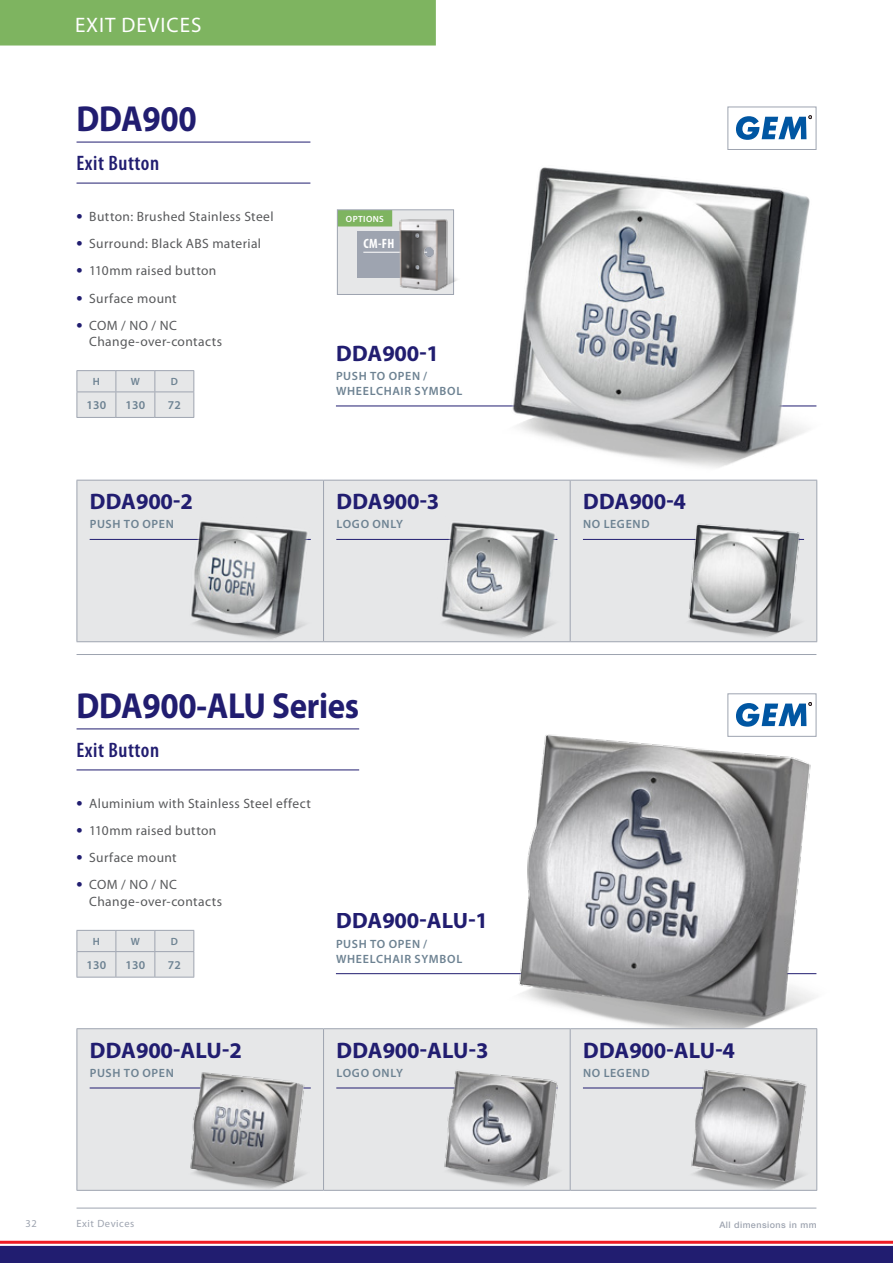
<style>
.page{position:relative;width:893px;height:1263px;background:#fff}
.page>*{position:absolute;margin:0;border:0;box-sizing:border-box;transform-origin:0 0}
.t1{font:700 36.3px "Myriad Pro";letter-spacing:-.01em;color:#211d70;scale:.91 1}
.t2{font:700 22.5px "Myriad Pro";letter-spacing:-.005em;color:#211d70}
.t3{font:600 condensed 21px "Myriad Pro";letter-spacing:.025em;color:#211d70}
.t4{font:21px "Myriad Pro";letter-spacing:.045em;color:#fff}
.t5{font:13.5px/16.5px "Myriad Pro";letter-spacing:.03em;color:#58595b}
.t6{font:700 condensed 13.5px "Myriad Pro";color:#fff}
.t7{font:600 12px/15px "Myriad Pro";letter-spacing:.055em;color:#6d8292}
.t8{font:10.5px "Myriad Pro";letter-spacing:.05em;color:#9ea4b0}
.t9{font:600 10.5px "Myriad Pro";color:#6d8292}
.t10{font:500 9px "Helvetica Neue LT Std";letter-spacing:.05em;color:#9ea4b0}
.t11{font:600 9px "Myriad Pro";letter-spacing:.045em;color:#fff}
.s1{font-weight:700;font-size:18px;color:#211d70}
</style>
<div class="page">
<div style="left:0;top:0;width:436px;height:46px;background:#7eb460"></div>
<hr style="left:0;top:1241px;width:893px;height:3px;background:#ed1d24">
<div style="left:0;top:1246px;width:893px;height:17px;background:#211d70"></div>
<hr style="left:77px;top:1208px;width:739px;height:1px;background:#9ea4b0">
<div style="left:337px;top:210px;width:117px;height:84px;background:#e6e7e8"></div>
<div style="left:337px;top:210px;width:55px;height:16px;background:#7eb460"></div>
<div style="left:337px;top:209px;width:117px;height:86px;border:1px solid #9ea4b0"></div>
<div style="left:357px;top:231px;width:76px;height:47px;background:#9ea4b0"></div>
<hr style="left:363px;top:252px;width:64px;height:1px;background:#fff">
<hr style="left:336px;top:406px;width:480px;height:1px;background:#211d70">
<hr style="left:336px;top:973px;width:480px;height:1px;background:#211d70">
<hr style="left:77px;top:654px;width:739px;height:1px;background:#9ea4b0">
<img style="left:494px;top:167px;width:324px;height:316px">
<img style="left:499px;top:722px;width:319px;height:327px">
<div style="left:78px;top:481px;width:738px;height:160px;background:#e6e7e8"></div>
<hr style="left:77px;top:480px;width:247px;height:1px;background:#9ea4b0">
<hr style="left:77px;top:480px;width:1px;height:161px;background:#9ea4b0">
<hr style="left:324px;top:480px;width:246px;height:1px;background:#9ea4b0">
<hr style="left:323px;top:480px;width:1px;height:161px;background:#9ea4b0">
<hr style="left:570px;top:480px;width:247px;height:1px;background:#9ea4b0">
<hr style="left:570px;top:480px;width:1px;height:161px;background:#9ea4b0">
<hr style="left:816px;top:480px;width:1px;height:161px;background:#9ea4b0">
<hr style="left:77px;top:641px;width:247px;height:1px;background:#9ea4b0">
<hr style="left:324px;top:641px;width:246px;height:1px;background:#9ea4b0">
<hr style="left:570px;top:641px;width:247px;height:1px;background:#9ea4b0">
<hr style="left:90px;top:539px;width:221px;height:1px;background:#211d70">
<hr style="left:336px;top:539px;width:221px;height:1px;background:#211d70">
<hr style="left:583px;top:539px;width:221px;height:1px;background:#211d70">
<div style="left:78px;top:1029px;width:738px;height:161px;background:#e6e7e8"></div>
<hr style="left:77px;top:1028px;width:247px;height:1px;background:#9ea4b0">
<hr style="left:77px;top:1029px;width:1px;height:161px;background:#9ea4b0">
<hr style="left:324px;top:1028px;width:246px;height:1px;background:#9ea4b0">
<hr style="left:323px;top:1029px;width:1px;height:161px;background:#9ea4b0">
<hr style="left:570px;top:1028px;width:247px;height:1px;background:#9ea4b0">
<hr style="left:570px;top:1029px;width:1px;height:161px;background:#9ea4b0">
<hr style="left:816px;top:1029px;width:1px;height:161px;background:#9ea4b0">
<hr style="left:77px;top:1190px;width:247px;height:1px;background:#9ea4b0">
<hr style="left:324px;top:1190px;width:246px;height:1px;background:#9ea4b0">
<hr style="left:570px;top:1190px;width:247px;height:1px;background:#9ea4b0">
<hr style="left:90px;top:1087px;width:221px;height:1px;background:#211d70">
<hr style="left:336px;top:1087px;width:221px;height:1px;background:#211d70">
<hr style="left:583px;top:1087px;width:221px;height:1px;background:#211d70">
<img style="left:188px;top:518px;width:123px;height:125px">
<img style="left:187px;top:1069px;width:123px;height:122px">
<img style="left:438px;top:517px;width:123px;height:126px">
<img style="left:438px;top:1060px;width:126px;height:129px">
<img style="left:684px;top:516px;width:123px;height:127px">
<img style="left:684px;top:1063px;width:126px;height:128px">
<hr style="left:77px;top:142px;width:233px;height:1px;background:#211d70">
<hr style="left:77px;top:183px;width:233px;height:1px;background:#211d70">
<svg style="left:736px;top:116px;width:76px;height:24px"></svg>
<div style="left:727px;top:107px;width:89px;height:43px;border:1px solid #9ea4b0"></div>
<svg style="left:77px;top:371px;width:117px;height:46px;background:#e2e3e5"></svg>
<hr style="left:77px;top:417px;width:39px;height:1px;background:#9ea4b0">
<hr style="left:116px;top:417px;width:39px;height:1px;background:#9ea4b0">
<hr style="left:155px;top:417px;width:39px;height:1px;background:#9ea4b0">
<hr style="left:77px;top:370px;width:39px;height:1px;background:#9ea4b0">
<hr style="left:116px;top:370px;width:39px;height:1px;background:#9ea4b0">
<hr style="left:155px;top:370px;width:39px;height:1px;background:#9ea4b0">
<hr style="left:77px;top:728px;width:282px;height:1px;background:#211d70">
<hr style="left:77px;top:769px;width:282px;height:1px;background:#211d70">
<div style="left:728px;top:694px;width:88px;height:42px;background:#fff"></div>
<svg style="left:736px;top:702px;width:76px;height:25px"></svg>
<div style="left:727px;top:693px;width:89px;height:44px;border:1px solid #9ea4b0"></div>
<svg style="left:77px;top:931px;width:117px;height:46px;background:#e2e3e4"></svg>
<hr style="left:77px;top:977px;width:39px;height:1px;background:#9ea4b0">
<hr style="left:116px;top:977px;width:39px;height:1px;background:#9ea4b0">
<hr style="left:155px;top:977px;width:39px;height:1px;background:#9ea4b0">
<hr style="left:77px;top:930px;width:39px;height:1px;background:#9ea4b0">
<hr style="left:116px;top:930px;width:39px;height:1px;background:#9ea4b0">
<hr style="left:155px;top:930px;width:39px;height:1px;background:#9ea4b0">
<img style="left:398px;top:218px;width:59px;height:74px">
<h3 class="t4" style="left:75px;top:12px;width:128px">Exit Devices</h3>
<h1 class="t1" style="left:77px;top:95px;width:134px">DDA900</h1>
<h3 class="t3" style="left:77px;top:151px;width:84px">Exit Button</h3>
<p class="t5" style="left:77px;top:208px;width:199px"><span class="s1">•</span> Button: Brushed Stainless Steel</p>
<p class="t5" style="left:77px;top:235px;width:186px"><span class="s1">•</span> Surround: Black ABS material</p>
<p class="t5" style="left:77px;top:262px;width:141px"><span class="s1">•</span> 110mm raised button</p>
<p class="t5" style="left:77px;top:290px;width:102px"><span class="s1">•</span> Surface mount</p>
<p class="t5" style="left:89px;top:317px;width:134px;text-indent:-13px"><span class="s1">•</span> COM / NO / NC<br>Change-over-contacts</p>
<p class="t9" style="left:93px;top:375px;width:9px">H</p>
<p class="t9" style="left:131px;top:375px;width:11px">W</p>
<p class="t9" style="left:171px;top:375px;width:9px">D</p>
<p class="t7" style="left:86px;top:397px;width:21px">130</p>
<p class="t7" style="left:125px;top:397px;width:21px">130</p>
<p class="t7" style="left:168px;top:397px;width:15px">72</p>
<h2 class="t2" style="left:90px;top:487px;width:104px">DDA900-2</h2>
<p class="t7" style="left:90px;top:517px;width:8px">PUS</p>
<p class="t7" style="left:112px;top:517px;width:61px">H TO OPEN</p>
<p class="t11" style="left:346px;top:213px;width:39px">OPTIONS</p>
<p class="t6" style="left:363px;top:235px;width:33px">CM-FH</p>
<h2 class="t2" style="left:336px;top:338px;width:104px">DDA900-1</h2>
<p class="t7" style="left:336px;top:368px;width:128px">PUSH TO OPEN /<br>WHEELCHAIR SYMBOL</p>
<h2 class="t2" style="left:337px;top:487px;width:104px">DDA900-3</h2>
<p class="t7" style="left:336px;top:517px;width:16px">LOGO</p>
<p class="t7" style="left:372px;top:517px;width:32px">ONLY</p>
<h1 class="t1" style="left:77px;top:682px;width:312px">DDA900-ALU Series</h1>
<h3 class="t3" style="left:77px;top:738px;width:84px">Exit Button</h3>
<p class="t5" style="left:77px;top:795px;width:236px"><span class="s1">•</span> Aluminium with Stainless Steel effect</p>
<p class="t5" style="left:77px;top:822px;width:141px"><span class="s1">•</span> 110mm raised button</p>
<p class="t5" style="left:77px;top:849px;width:102px"><span class="s1">•</span> Surface mount</p>
<p class="t5" style="left:89px;top:876px;width:134px;text-indent:-13px"><span class="s1">•</span> COM / NO / NC<br>Change-over-contacts</p>
<p class="t9" style="left:93px;top:935px;width:9px">H</p>
<p class="t9" style="left:131px;top:935px;width:11px">W</p>
<p class="t9" style="left:171px;top:935px;width:9px">D</p>
<p class="t7" style="left:86px;top:957px;width:21px">130</p>
<p class="t7" style="left:125px;top:957px;width:21px">130</p>
<p class="t7" style="left:168px;top:957px;width:15px">72</p>
<h2 class="t2" style="left:336px;top:906px;width:153px">DDA900-ALU-1</h2>
<p class="t7" style="left:336px;top:936px;width:128px">PUSH TO OPEN /<br>WHEELCHAIR SYMBOL</p>
<h2 class="t2" style="left:90px;top:1035px;width:153px">DDA900-ALU-2</h2>
<p class="t7" style="left:90px;top:1065px;width:8px">PUS</p>
<p class="t7" style="left:112px;top:1065px;width:61px">H TO OPEN</p>
<h2 class="t2" style="left:337px;top:1035px;width:153px">DDA900-ALU-3</h2>
<p class="t7" style="left:336px;top:1065px;width:16px">LOGO</p>
<p class="t7" style="left:372px;top:1065px;width:32px">ONLY</p>
<h2 class="t2" style="left:583px;top:487px;width:104px">DDA900-4</h2>
<p class="t7" style="left:583px;top:517px;width:68px">NO LEGEND</p>
<h2 class="t2" style="left:583px;top:1035px;width:153px">DDA900-ALU-4</h2>
<p class="t7" style="left:583px;top:1065px;width:68px">NO LEGEND</p>
<p class="t8" style="left:26px;top:1217px;width:13px">32</p>
<p class="t8" style="left:77px;top:1217px;width:59px">Exit Devices</p>
<p class="t10" style="left:719px;top:1219px;width:99px">All dimensions in mm</p>
</div>
